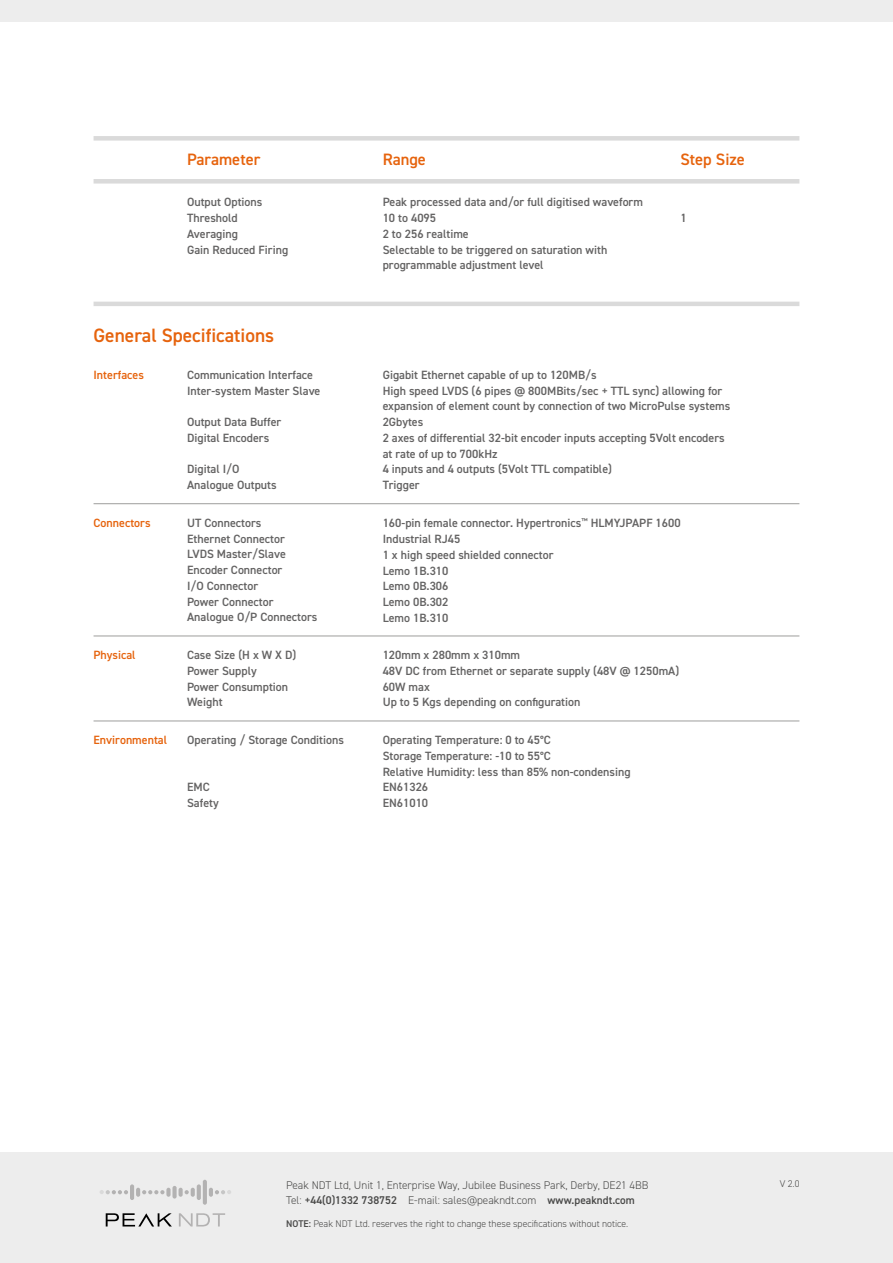
<style>
.page{position:relative;width:893px;height:1263px;background:#fff}
.page>*{position:absolute;margin:0;border:0;box-sizing:border-box;transform-origin:0 0}
.t1{font:600 19.35px "DIN2014";color:#e6630d}
.t2{font:600 16.5px "DIN2014";color:#e6630d}
.t3{font:600 12px/15.8px "DIN2014";color:#646363}
.t4{font:600 12px "DIN2014";color:#e6630d}
.t5{font:300 11.25px/15.8px "DIN2014";color:#4a4a49}
.t6{font:300 9.75px "DIN2014";color:#4a4a49}
.s1{font-weight:600}
</style>
<div class="page">
<hr style="left:94px;top:302px;width:705px;height:4px;background:#dadada">
<hr style="left:94px;top:721px;width:705px;height:1px;background:#9d9d9c">
<hr style="left:94px;top:503px;width:705px;height:1px;background:#9d9d9c">
<hr style="left:94px;top:636px;width:705px;height:1px;background:#9d9d9c">
<div style="left:94px;top:136px;width:705px;height:5px;background:#dadada"></div>
<div style="left:94px;top:179px;width:705px;height:5px;background:#dadada"></div>
<div style="left:0;top:1152px;width:893px;height:111px;background:#ededed"></div>
<div style="left:0;top:0;width:893px;height:21px;background:#ededed"></div>
<svg style="left:100px;top:1180px;width:131px;height:25px"></svg>
<svg style="left:106px;top:1213px;width:66px;height:13px"></svg>
<svg style="left:179px;top:1213px;width:46px;height:13px"></svg>
<h2 class="t2" style="left:187px;top:148px;width:75px">Parameter</h2>
<h2 class="t2" style="left:383px;top:148px;width:45px">Range</h2>
<h2 class="t2" style="left:680px;top:148px;width:66px">Step Size</h2>
<p class="t3" style="left:187px;top:194px;width:103px">Output Options<br>Threshold<br>Averaging<br>Gain Reduced Firing</p>
<p class="t3" style="left:383px;top:194px;width:262px">Peak processed data and/or full digitised waveform<br>10 to 4095<br>2 to 256 realtime<br>Selectable to be triggered on saturation with programmable adjustment level</p>
<h1 class="t1" style="left:94px;top:322px;width:182px">General Specif ications</h1>
<p class="t3" style="left:680px;top:210px;width:8px">1</p>
<p class="t4" style="left:94px;top:367px;width:52px">Interfaces</p>
<p class="t3" style="left:187px;top:367px;width:135px">Communication Interface<br>Inter-system Master Slave</p>
<p class="t3" style="left:187px;top:414px;width:96px">Output Data Buffer<br>Digital Encoders</p>
<p class="t3" style="left:187px;top:461px;width:91px">Digital I/O<br>Analogue Outputs</p>
<p class="t3" style="left:383px;top:367px;width:349px">Gigabit Ethernet capable of up to 120MB/s<br>High speed LVDS (6 pipes @ 800MBits/sec + TTL sync) allowing for expansion of element count by connection of two MicroPulse systems 2Gbytes<br>2 axes of differential 32-bit encoder inputs accepting 5Volt encoders at rate of up to 700kHz<br>4 inputs and 4 outputs (5Volt TTL compatible)<br>Trigger</p>
<p class="t4" style="left:94px;top:515px;width:59px">Connectors</p>
<p class="t4" style="left:94px;top:647px;width:44px">Physical</p>
<p class="t3" style="left:187px;top:515px;width:132px">UT Connectors<br>Ethernet Connector<br>LVDS Master/Slave<br>Encoder Connector<br>I/O Connector<br>Power Connector<br>Analogue O/P Connectors</p>
<p class="t3" style="left:187px;top:647px;width:111px">Case Size (H x W X D)<br>Power Supply<br>Power Consumption<br>Weight</p>
<p class="t3" style="left:383px;top:515px;width:299px">160-pin female connector. Hypertronics<sup>™</sup> HLMYJPAPF 1600<br>Industrial RJ45<br>1 x high speed shielded connector<br>Lemo 1B.310<br>Lemo 0B.306<br>Lemo 0B.302<br>Lemo 1B.310</p>
<p class="t3" style="left:383px;top:647px;width:298px">120mm x 280mm x 310mm<br>48V DC from Ethernet or separate supply (48V @ 1250mA)<br>60W max<br>Up to 5 Kgs depending on configuration</p>
<p class="t4" style="left:94px;top:732px;width:75px">Environmental</p>
<p class="t3" style="left:187px;top:732px;width:158px">Operating / Storage Conditions</p>
<p class="t3" style="left:187px;top:779px;width:33px">EMC<br>Safety</p>
<p class="t3" style="left:383px;top:732px;width:249px">Operating Temperature: 0 to 45°C<br>Storage Temperature: -10 to 55°C<br>Relative Humidity: less than 85% non-condensing<br>EN61326<br>EN61010</p>
<p class="t5" style="left:286px;top:1177px;width:364px">Peak NDT Ltd, Unit 1, Enterprise Way, Jubilee Business Park, Derby, DE21 4BB<br>Tel: <span class="s1">+44(0)1332 738752</span> E-mail: sales@peakndt.com <span class="s1">www.peakndt.com</span></p>
<p class="t6" style="left:286px;top:1217px;width:344px"><span class="s1">NOTE:</span> Peak NDT Ltd. reserves the right to change these specifications without notice.</p>
<p class="t6" style="left:780px;top:1178px;width:21px">V 2.0</p>
</div>
